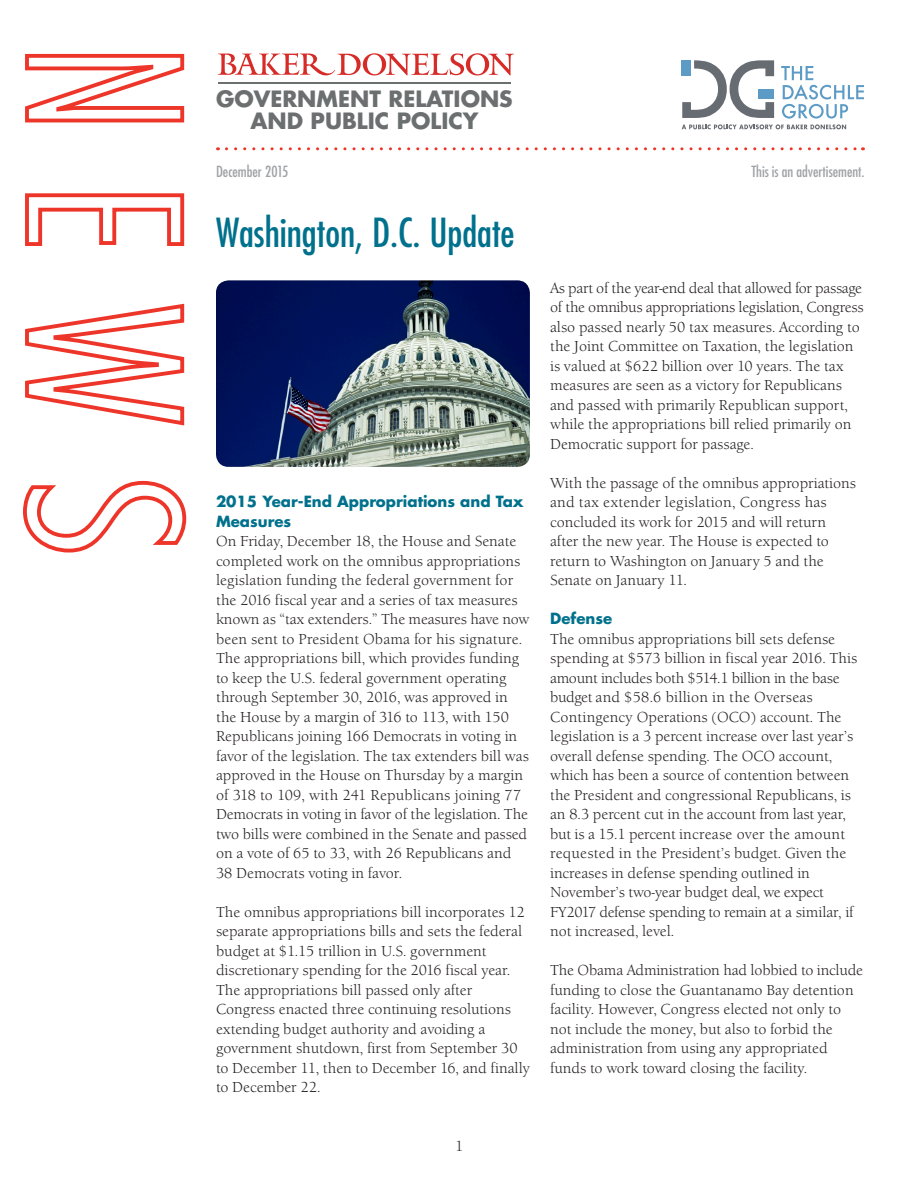
<style>
.page{position:relative;width:918px;height:1188px;background:#fff}
.page>*{position:absolute;margin:0;border:0;box-sizing:border-box;transform-origin:0 0}
.t1{font:condensed 39px "Futura";color:#00718c}
.t2{font:700 21.9px/22px "Futura";color:#6c6f70;text-align:center}
.t3{font:15px/19.5px "Berkeley Old ITC";color:#231f20}
.t4{font:700 15px/19.5px "Futura";color:#00718c}
.t5{font:condensed 15px "Futura";color:#9fa3a6}
</style>
<div class="page">
<svg style="left:25px;top:53px;width:160px;height:70px"></svg>
<svg style="left:25px;top:193px;width:160px;height:53px"></svg>
<svg style="left:25px;top:303px;width:160px;height:123px"></svg>
<svg style="left:23px;top:480px;width:164px;height:73px"></svg>
<svg style="left:218px;top:53px;width:296px;height:22px"></svg>
<hr style="left:218px;top:82px;width:293px;height:2px;background:#6c6f70">
<svg style="left:682px;top:60px;width:182px;height:69px"></svg>
<svg style="left:226px;top:147px;width:637px;height:3px"></svg>
<img style="left:216px;top:280px;width:314px;height:187px">
<p class="t2" style="left:216px;top:87px;width:298px">GOVERNMENT RELATIONS<br>AND PUBLIC POLICY</p>
<p class="t5" style="left:216px;top:162px;width:74px">December 2015</p>
<p class="t1" style="left:216px;top:209px;width:300px">Washington, D.C. Update</p>
<p class="t4" style="left:216px;top:491px;width:309px">2015 Year-End Appropriations and Tax<br>Measures</p>
<p class="t3" style="left:216px;top:531px;width:315px">On Friday, December 18, the House and Senate completed work on the omnibus appropriations legislation funding the federal government for the 2016 fiscal year and a series of tax measures known as “tax extenders.” The measures have now been sent to President Obama for his signature.<br>The appropriations bill, which provides funding to keep the U.S. federal government operating through September 30, 2016, was approved in the House by a margin of 316 to 113, with 150<br>Republicans joining 166 Democrats in voting in favor of the legislation. The tax extenders bill was approved in the House on Thursday by a margin of 318 to 109, with 241 Republicans joining 77<br>Democrats in voting in favor of the legislation. The two bills were combined in the Senate and passed on a vote of 65 to 33, with 26 Republicans and 38 Democrats voting in favor.</p>
<p class="t3" style="left:216px;top:902px;width:315px">The omnibus appropriations bill incorporates 12 separate appropriations bills and sets the federal budget at $1.15 trillion in U.S. government discretionary spending for the 2016 fiscal year.<br>The appropriations bill passed only after Congress enacted three continuing resolutions extending budget authority and avoiding a government shutdown, first from September 30 to December 11, then to December 16, and finally to December 22.</p>
<p class="t3" style="left:455px;top:1136px;width:10px">1</p>
<p class="t5" style="left:751px;top:162px;width:115px">This is an advertisement.</p>
<p class="t3" style="left:550px;top:278px;width:315px">As part of the year-end deal that allowed for passage of the omnibus appropriations legislation, Congress also passed nearly 50 tax measures. According to the Joint Committee on Taxation, the legislation is valued at $622 billion over 10 years. The tax measures are seen as a victory for Republicans and passed with primarily Republican support, while the appropriations bill relied primarily on Democratic support for passage.</p>
<p class="t3" style="left:550px;top:473px;width:307px">With the passage of the omnibus appropriations and tax extender legislation, Congress has concluded its work for 2015 and will return after the new year. The House is expected to return to Washington on January 5 and the Senate on January 11.</p>
<p class="t4" style="left:550px;top:608px;width:64px">Defense</p>
<p class="t3" style="left:550px;top:629px;width:309px">The omnibus appropriations bill sets defense spending at $573 billion in fiscal year 2016. This amount includes both $514.1 billion in the base budget and $58.6 billion in the Overseas Contingency Operations (OCO) account. The legislation is a 3 percent increase over last year’s overall defense spending. The OCO account, which has been a source of contention between the President and congressional Republicans, is an 8.3 percent cut in the account from last year, but is a 15.1 percent increase over the amount requested in the President’s budget. Given the increases in defense spending outlined in November’s two-year budget deal, we expect FY2017 defense spending to remain at a similar, if not increased, level.</p>
<p class="t3" style="left:550px;top:960px;width:315px">The Obama Administration had lobbied to include funding to close the Guantanamo Bay detention facility. However, Congress elected not only to not include the money, but also to forbid the administration from using any appropriated funds to work toward closing the facility.</p>
</div>
